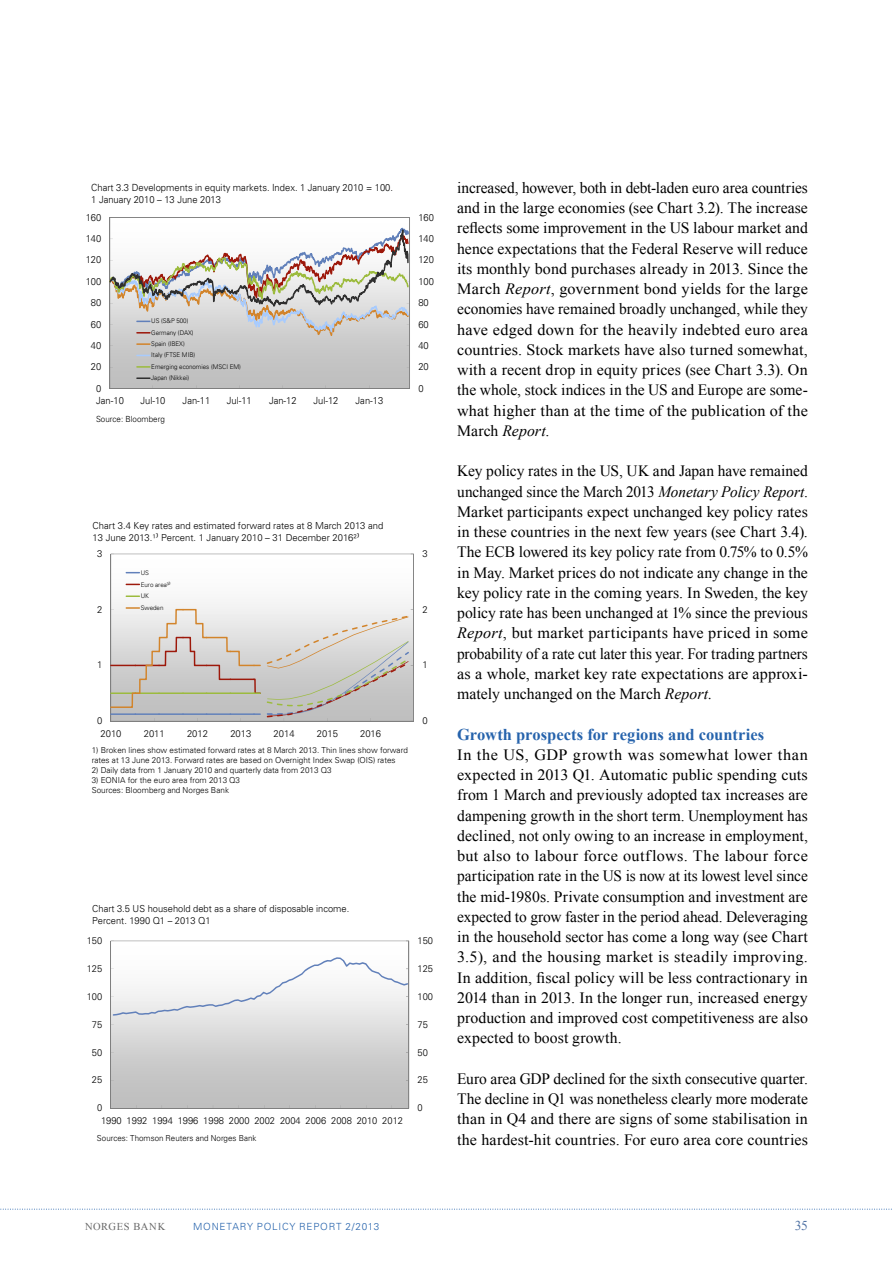
<style>
.page{position:relative;width:893px;height:1263px;background:#fff}
.page>*{position:absolute;margin:0;border:0;box-sizing:border-box;transform-origin:0 0}
.t1{font:700 16.5px "Times New Roman";color:#2663ac}
.t2{font:15.75px/20.2px "Times New Roman";letter-spacing:.005em;color:#000;text-align:justify}
.t3{font:13.5px "Times New Roman";color:#5173a5}
.t4{font:10.5px "Times New Roman";letter-spacing:.055em;color:#676767}
.t5{font:300 9.9px/12.1px "Univers LT";color:#000;scale:.95 1}
.t6{font:300 9.9px "Univers LT";letter-spacing:.075em;color:#2663ac}
.t7{font:300 9.75px/11.9px "Univers LT";color:#000;scale:.96 1}
.t8{font:300 9.75px/11.9px "Univers LT";color:#000}
.t9{font:300 8.4px "Univers LT";letter-spacing:.005em;color:#000;scale:.95 1}
.t10{font:300 8.25px/10.2px "Univers LT";letter-spacing:.005em;color:#000}
.t11{font:300 8.25px "Univers LT";letter-spacing:.005em;color:#000;scale:.96 1}
.t12{font:300 6.45px/11.4px "Univers LT";letter-spacing:-.005em;color:#000;scale:.95 1}
.t13{font:300 6.3px/11.7px "Univers LT";color:#000}
.s1{font-family:"Cambria";font-weight:400}
.s2{font-style:italic}
</style>
<div class="page">
<svg style="left:0;top:1209px;width:892px;height:1px"></svg>
<svg style="left:111px;top:218px;width:299px;height:170px;fill:#c5c5c5"></svg>
<hr style="left:110px;top:217px;width:300px;height:1px;background:#858585">
<hr style="left:410px;top:218px;width:1px;height:171px;background:#858585">
<hr style="left:110px;top:218px;width:1px;height:171px;background:#7f7f7f">
<hr style="left:110px;top:388px;width:300px;height:1px;background:#7f7f7f">
<svg style="left:110px;top:228px;width:300px;height:108px"></svg>
<svg style="left:136px;top:343px;width:15px;height:2px"></svg>
<svg style="left:136px;top:355px;width:15px;height:1px"></svg>
<svg style="left:136px;top:366px;width:15px;height:2px"></svg>
<svg style="left:136px;top:377px;width:15px;height:2px"></svg>
<svg style="left:112px;top:554px;width:301px;height:167px"></svg>
<hr style="left:413px;top:554px;width:1px;height:167px;background:#858585">
<hr style="left:111px;top:554px;width:1px;height:167px;background:#7f7f7f">
<hr style="left:111px;top:721px;width:303px;height:1px;background:#7f7f7f">
<svg style="left:267px;top:616px;width:146px;height:105px;background:#ceccca"></svg>
<svg style="left:126px;top:572px;width:14px;height:1px"></svg>
<svg style="left:126px;top:584px;width:14px;height:1px"></svg>
<svg style="left:126px;top:595px;width:14px;height:2px"></svg>
<svg style="left:111px;top:607px;width:150px;height:114px;background:#d0ccc9"></svg>
<svg style="left:112px;top:941px;width:297px;height:167px;background:#d4d4d4"></svg>
<hr style="left:409px;top:941px;width:1px;height:167px;background:#858585">
<hr style="left:111px;top:941px;width:1px;height:167px;background:#7f7f7f">
<hr style="left:111px;top:1108px;width:298px;height:1px;background:#7f7f7f">
<svg style="left:111px;top:957px;width:298px;height:59px"></svg>
<p class="t5" style="left:91px;top:181px;width:319px">Chart 3.3 Developments in equity markets. Index. 1 January 2010 = 100.<br>1 January 2010 – 13 June 2013</p>
<p class="t5" style="left:86px;top:211px;width:18px">160</p>
<p class="t5" style="left:418px;top:211px;width:18px">160</p>
<p class="t5" style="left:86px;top:232px;width:18px">140</p>
<p class="t5" style="left:418px;top:232px;width:18px">140</p>
<p class="t5" style="left:86px;top:254px;width:18px">120</p>
<p class="t5" style="left:418px;top:254px;width:18px">120</p>
<p class="t5" style="left:86px;top:275px;width:18px">100</p>
<p class="t5" style="left:418px;top:275px;width:18px">100</p>
<p class="t5" style="left:91px;top:297px;width:12px">80</p>
<p class="t5" style="left:418px;top:297px;width:12px">80</p>
<p class="t5" style="left:91px;top:318px;width:12px">60</p>
<p class="t5" style="left:91px;top:339px;width:12px">40</p>
<p class="t5" style="left:91px;top:361px;width:12px">20</p>
<p class="t12" style="left:151px;top:315px;width:96px">US (S&amp;P 500)<br>Germany (DAX)<br>Spain (IBEX)<br>Italy (FTSE MIB)<br>Emerging economies (MSCI EM)<br>Japan (Nikkei)</p>
<p class="t5" style="left:418px;top:318px;width:12px">60</p>
<p class="t5" style="left:418px;top:339px;width:12px">40</p>
<p class="t5" style="left:418px;top:361px;width:12px">20</p>
<p class="t5" style="left:96px;top:382px;width:7px">0</p>
<p class="t5" style="left:418px;top:382px;width:7px">0</p>
<p class="t5" style="left:96px;top:395px;width:31px">Jan-10</p>
<p class="t5" style="left:140px;top:395px;width:28px">Jul-10</p>
<p class="t5" style="left:183px;top:395px;width:31px">Jan-11</p>
<p class="t5" style="left:227px;top:395px;width:28px">Jul-11</p>
<p class="t5" style="left:269px;top:395px;width:31px">Jan-12</p>
<p class="t5" style="left:313px;top:395px;width:28px">Jul-12</p>
<p class="t5" style="left:356px;top:395px;width:31px">Jan-13</p>
<p class="t9" style="left:96px;top:414px;width:74px">Source: Bloomberg</p>
<p class="t8" style="left:93px;top:519px;width:292px">Chart 3.4 Key rates and estimated forward rates at 8 March 2013 and<br>13 June 2013.¹<span class="s1">⁾</span> Percent. 1 January 2010 – 31 December 2016²<span class="s1">⁾</span></p>
<p class="t8" style="left:97px;top:548px;width:7px">3</p>
<p class="t8" style="left:97px;top:603px;width:7px">2</p>
<p class="t13" style="left:141px;top:567px;width:32px">US<br>Euro area³<span class="s1">⁾<br></span>UK<br>Sweden</p>
<p class="t8" style="left:423px;top:548px;width:7px">3</p>
<p class="t8" style="left:423px;top:603px;width:7px">2</p>
<p class="t8" style="left:97px;top:659px;width:7px">1</p>
<p class="t8" style="left:423px;top:659px;width:7px">1</p>
<p class="t8" style="left:97px;top:715px;width:7px">0</p>
<p class="t8" style="left:101px;top:727px;width:23px">2010</p>
<p class="t8" style="left:144px;top:727px;width:23px">2011</p>
<p class="t8" style="left:187px;top:727px;width:23px">2012</p>
<p class="t8" style="left:230px;top:727px;width:23px">2013</p>
<p class="t8" style="left:274px;top:727px;width:23px">2014</p>
<p class="t8" style="left:317px;top:727px;width:23px">2015</p>
<p class="t8" style="left:360px;top:727px;width:23px">2016</p>
<p class="t10" style="left:92px;top:744px;width:318px">1) Broken lines show estimated forward rates at 8 March 2013. Thin lines show forward rates at 13 June 2013. Forward rates are based on Overnight Index Swap (OIS) rates</p>
<p class="t10" style="left:92px;top:765px;width:241px">2) Daily data from 1 January 2010 and quarterly data from 2013 Q3</p>
<p class="t10" style="left:92px;top:775px;width:150px">3) EONIA for the euro area from 2013 Q3<br>Sources: Bloomberg and Norges Bank</p>
<p class="t8" style="left:423px;top:715px;width:7px">0</p>
<p class="t7" style="left:92px;top:902px;width:269px">Chart 3.5 US household debt as a share of disposable income.<br>Percent. 1990 Q1 – 2013 Q1</p>
<p class="t7" style="left:87px;top:934px;width:18px">150</p>
<p class="t7" style="left:418px;top:934px;width:18px">150</p>
<p class="t7" style="left:87px;top:962px;width:18px">125</p>
<p class="t7" style="left:418px;top:962px;width:18px">125</p>
<p class="t7" style="left:87px;top:990px;width:18px">100</p>
<p class="t7" style="left:418px;top:990px;width:18px">100</p>
<p class="t7" style="left:92px;top:1018px;width:12px">75</p>
<p class="t7" style="left:418px;top:1018px;width:12px">75</p>
<p class="t7" style="left:92px;top:1046px;width:12px">50</p>
<p class="t7" style="left:418px;top:1046px;width:12px">50</p>
<p class="t7" style="left:92px;top:1074px;width:12px">25</p>
<p class="t7" style="left:418px;top:1074px;width:12px">25</p>
<p class="t7" style="left:97px;top:1102px;width:7px">0</p>
<p class="t7" style="left:418px;top:1102px;width:7px">0</p>
<p class="t7" style="left:101px;top:1114px;width:316px">1990 1992 1994 1996 1998 2000 2002 2004 2006 2008 2010 2012</p>
<p class="t11" style="left:97px;top:1133px;width:168px">Sources: Thomson Reuters and Norges Bank</p>
<p class="t2" style="left:457px;top:177px;width:352px">increased, however, both in debt-laden euro area countries and in the large economies (see Chart 3.2). The increase reflects some improvement in the US labour market and hence expectations that the Federal Reserve will reduce its monthly bond purchases already in 2013. Since the March <span class="s2">Report</span>, government bond yields for the large economies have remained broadly unchanged, while they have edged down for the heavily indebted euro area countries. Stock markets have also turned somewhat, with a recent drop in equity prices (see Chart 3.3). On the whole, stock indices in the US and Europe are some&shy;what higher than at the time of the publication of the March <span class="s2">Report</span>.</p>
<p class="t2" style="left:457px;top:461px;width:352px">Key policy rates in the US, UK and Japan have remained unchanged since the March 2013 <span class="s2">Monetary Policy Report</span>.<br>Market participants expect unchanged key policy rates in these countries in the next few years (see Chart 3.4).<br>The ECB lowered its key policy rate from 0.75% to 0.5% in May. Market prices do not indicate any change in the key policy rate in the coming years. In Sweden, the key policy rate has been unchanged at 1% since the previous <span class="s2">Report</span>, but market participants have priced in some probability of a rate cut later this year. For trading partners as a whole, market key rate expectations are approxi&shy;mately unchanged on the March <span class="s2">Report.</span></p>
<p class="t1" style="left:457px;top:723px;width:309px">Growth prospects for regions and countries</p>
<p class="t2" style="left:457px;top:744px;width:352px">In the US, GDP growth was somewhat lower than expected in 2013 Q1. Automatic public spending cuts from 1 March and previously adopted tax increases are dampening growth in the short term. Unemployment has declined, not only owing to an increase in employment, but also to labour force outflows. The labour force participation rate in the US is now at its lowest level since the mid-1980s. Private consumption and investment are expected to grow faster in the period ahead. Deleveraging in the household sector has come a long way (see Chart 3.5), and the housing market is steadily improving.<br>In addition, fiscal policy will be less contractionary in 2014 than in 2013. In the longer run, increased energy production and improved cost competitiveness are also expected to boost growth.</p>
<p class="t2" style="left:457px;top:1068px;width:352px">Euro area GDP declined for the sixth consecutive quarter.<br>The decline in Q1 was nonetheless clearly more moderate than in Q4 and there are signs of some stabilisation in the hardest-hit countries. For euro area core countries</p>
<p class="t4" style="left:85px;top:1219px;width:82px">NORGES BANK</p>
<p class="t6" style="left:193px;top:1220px;width:19px">Monetar</p>
<p class="t6" style="left:247px;top:1220px;width:68px">y Po licy Report</p>
<p class="t6" style="left:345px;top:1220px;width:35px">2/2013</p>
<p class="t3" style="left:795px;top:1216px;width:15px">35</p>
</div>
